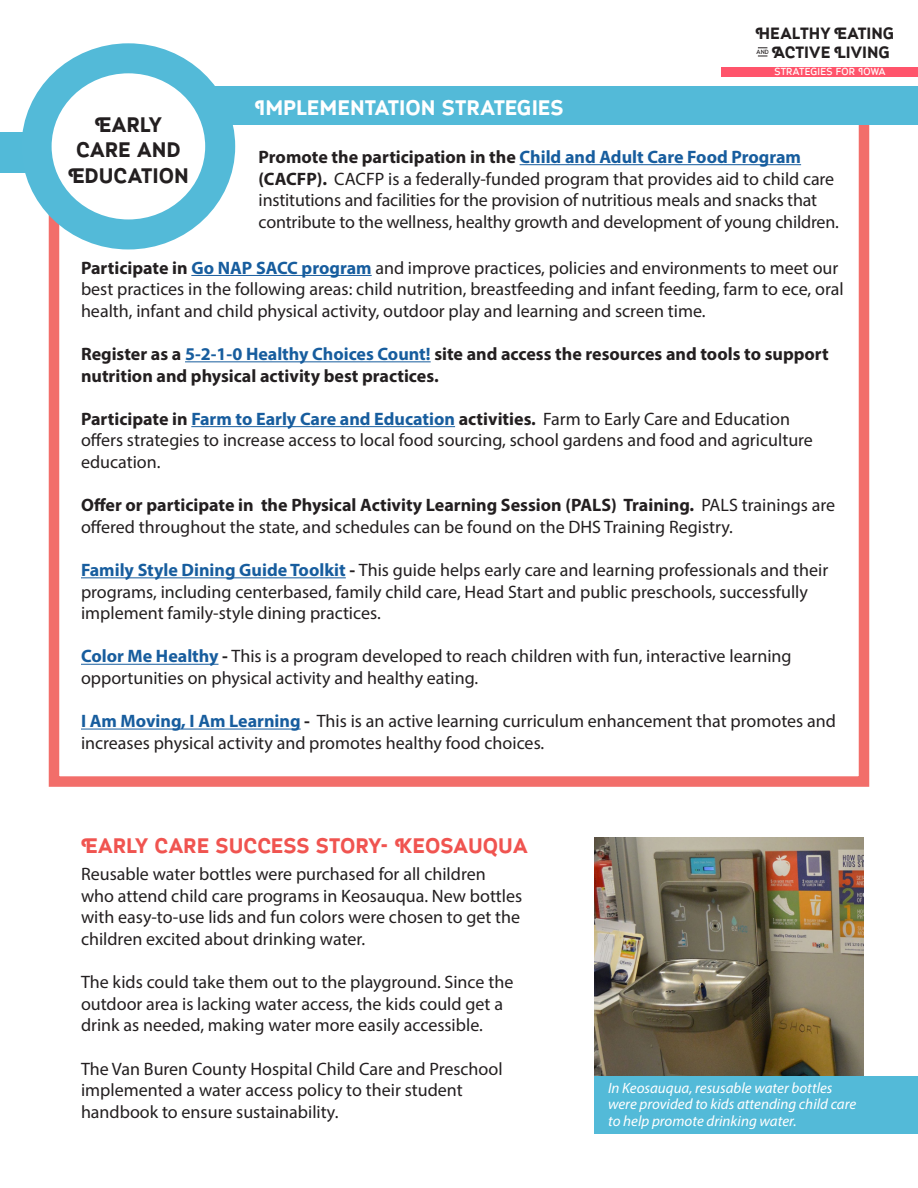
<style>
.page{position:relative;width:918px;height:1188px;background:#fff}
.page>*{position:absolute;margin:0;border:0;box-sizing:border-box;transform-origin:0 0}
.t1{font:700 21px "Myra 4 F Caps";color:#f05450}
.t2{font:700 21px "Myra 4 F Caps";color:#fff}
.t3{font:700 21px/25.2px "Myra 4 F Caps";color:#231f20;text-align:center}
.t4{font:18px/21.6px "Myriad Pro";color:#231f20}
.t5{font:700 18px/21.6px "Myriad Pro";color:#231f20}
.t6{font:700 16.35px "Myra 4 F Caps";color:#231f20}
.t7{font:italic 15px "Myriad Pro";color:#fff}
.t8{font:10.2px "Myra 4 F Caps";letter-spacing:.02em;color:#fff}
.t9{font:6.15px "Myra 4 F Caps";color:#231f20}
.s1{font-weight:700}
.s2{font-weight:700;color:#175d9e}
.s3{color:#175d9e}
</style>
<div class="page">
<div style="left:49px;top:103px;width:820px;height:684px;border:10px solid #f05450"></div>
<hr style="left:191px;top:275px;width:181px;height:1px;background:#175d9e">
<hr style="left:185px;top:361px;width:246px;height:1px;background:#175d9e">
<hr style="left:191px;top:426px;width:264px;height:1px;background:#175d9e">
<hr style="left:81px;top:577px;width:265px;height:1px;background:#175d9e">
<hr style="left:81px;top:664px;width:138px;height:1px;background:#175d9e">
<hr style="left:81px;top:729px;width:220px;height:1px;background:#175d9e">
<hr style="left:520px;top:164px;width:281px;height:1px;background:#175d9e">
<div style="left:721px;top:67px;width:197px;height:10px;background:#ff546b"></div>
<div style="left:0;top:132px;width:41px;height:40px;background:#52bad8"></div>
<svg style="left:37px;top:58px;width:183px;height:176px"></svg>
<div style="left:22px;top:43px;width:213px;height:206px;border:30px solid #53bad8;border-radius:50%"></div>
<img style="left:594px;top:837px;width:270px;height:239px">
<div style="left:594px;top:1076px;width:324px;height:58px;background:#53bad8"></div>
<div style="left:215px;top:86px;width:703px;height:39px;background:#53bad8"></div>
<p class="t6" style="left:756px;top:25px;width:140px">HEALTHY EATING</p>
<p class="t6" style="left:772px;top:44px;width:120px">ACTIVE LIVING</p>
<p class="t9" style="left:757px;top:49px;width:14px">AND</p>
<p class="t3" style="left:68px;top:113px;width:122px">EARLY<br>CARE AND<br>EDUCATION</p>
<p class="t2" style="left:255px;top:97px;width:310px">IMPLEMENTATION STRATEGIES</p>
<p class="t8" style="left:774px;top:67px;width:113px">STRATEGIES FOR IOWA</p>
<p class="t4" style="left:259px;top:146px;width:582px"><span class="s1">Promote the participation in the</span> <span class="s2">Child and Adult Care Food Program </span><span class="s1">(CACFP).</span> CACFP is a federally-funded program that provides aid to child care institutions and facilities for the provision of nutritious meals and snacks that contribute to the wellness, healthy growth and development of young children.</p>
<p class="t4" style="left:81px;top:257px;width:764px"><span class="s1">Participate in</span> <span class="s2">Go NAP SACC program</span> and improve practices, policies and environments to meet our best practices in the following areas: child nutrition, breastfeeding and infant feeding, farm to ece, oral health, infant and child physical activity, outdoor play and learning and screen time.</p>
<p class="t5" style="left:81px;top:343px;width:749px">Register as a <span class="s3">5-2-1-0 Healthy Choices Count!</span> site and access the resources and tools to support nutrition and physical activity best practices.</p>
<p class="t4" style="left:81px;top:408px;width:733px"><span class="s1">Participate in</span> <span class="s2">Farm to Early Care and Education</span> <span class="s1">activities.</span> Farm to Early Care and Education offers strategies to increase access to local food sourcing, school gardens and food and agriculture education.</p>
<p class="t4" style="left:81px;top:494px;width:756px"><span class="s1">Offer or participate in the Physical Activity Learning Session (PALS) Training.</span> PALS trainings are offered throughout the state, and schedules can be found on the DHS Training Registry.</p>
<p class="t4" style="left:81px;top:559px;width:749px"><span class="s2">Family Style Dining Guide Toolkit</span> <span class="s1">-</span> This guide helps early care and learning professionals and their programs, including centerbased, family child care, Head Start and public preschools, successfully implement family-style dining practices.</p>
<p class="t4" style="left:81px;top:645px;width:712px"><span class="s2">Color Me Healthy</span> <span class="s1">-</span> This is a program developed to reach children with fun, interactive learning opportunities on physical activity and healthy eating.</p>
<p class="t4" style="left:81px;top:710px;width:756px"><span class="s2">I Am Moving, I Am Learning</span> <span class="s1">-</span> This is an active learning curriculum enhancement that promotes and increases physical activity and promotes healthy food choices.</p>
<p class="t1" style="left:81px;top:834px;width:448px">EARLY CARE SUCCESS STORY- KEOSAUQUA</p>
<p class="t4" style="left:81px;top:863px;width:443px">Reusable water bottles were purchased for all children who attend child care programs in Keosauqua. New bottles with easy-to-use lids and fun colors were chosen to get the children excited about drinking water.</p>
<p class="t4" style="left:81px;top:971px;width:434px">The kids could take them out to the playground. Since the outdoor area is lacking water access, the kids could get a drink as needed, making water more easily accessible.</p>
<p class="t4" style="left:81px;top:1057px;width:423px">The Van Buren County Hospital Child Care and Preschool implemented a water access policy to their student handbook to ensure sustainability.</p>
<p class="t7" style="left:608px;top:1079px;width:226px">In Keosauqua, resusable water bottles</p>
<p class="t7" style="left:608px;top:1095px;width:250px">were provided to kids attending child care</p>
<p class="t7" style="left:608px;top:1112px;width:190px">to help promote drinking water.</p>
</div>
